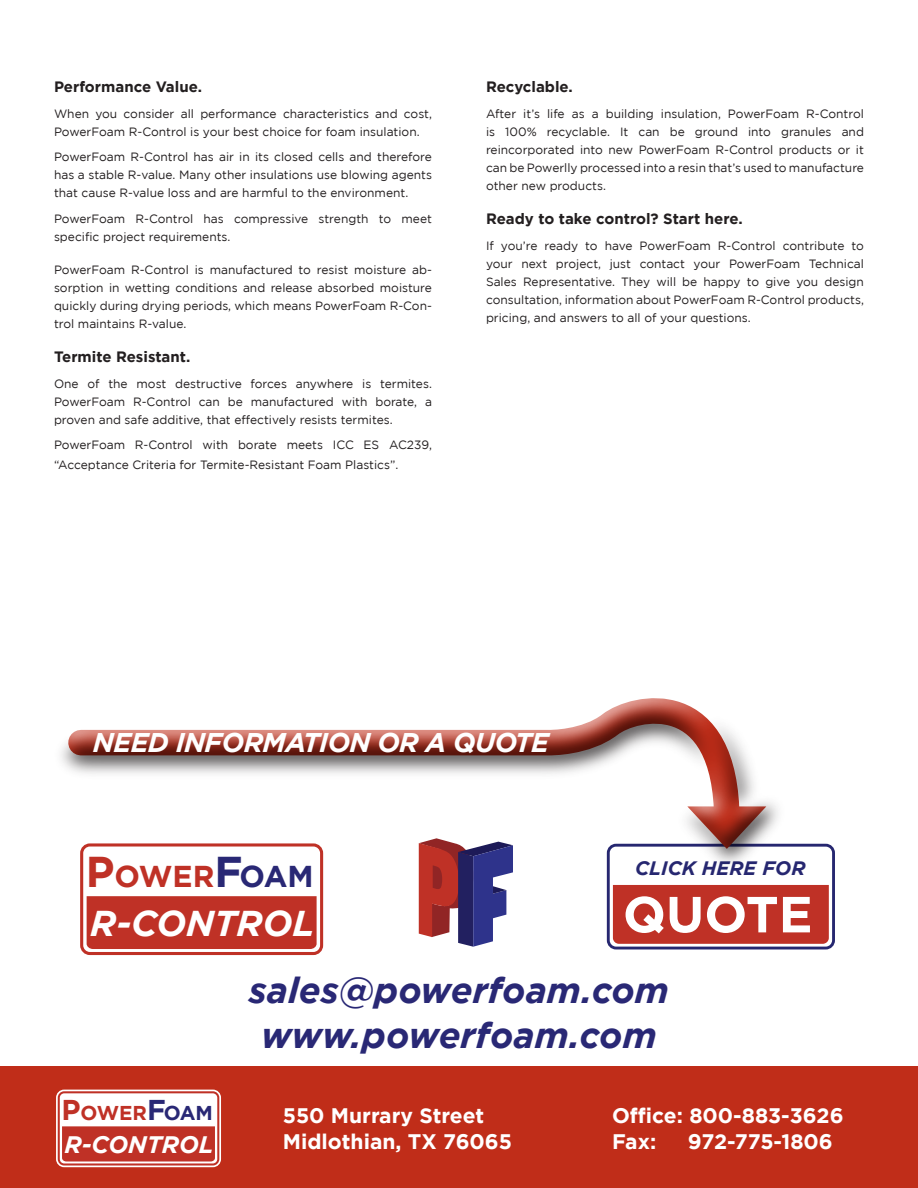
<style>
.page{position:relative;width:918px;height:1188px;background:#fff}
.page>*{position:absolute;margin:0;border:0;box-sizing:border-box;transform-origin:0 0}
.t1{font:700 50.7px "Gotham";color:#fff}
.Body_Subhead{font:italic 700 36px/45px "Gotham";color:#292875;text-align:center}
.t2{font:italic 700 35.85px "Gotham";color:#fff}
.t3{font:700 30.15px "Gotham";color:#bf3126}
.Body_Text_Justified{font:italic 700 27px "Gotham";letter-spacing:-.025em;color:#fff}
.t4{font:italic 700 23.85px "Gotham";color:#fff}
.t5{font:700 21px/25.2px "Gotham";color:#fff}
.t6{font:700 19.95px "Gotham";color:#bf3126}
.t7{font:italic 700 19.35px "Gotham";color:#262770}
.Body_Text_Heading{font:700 15px "Gotham";color:#231f20}
.Body_Text_Justified-2{font:12px/18px "Gotham";color:#231f20;text-align:justify}
.Body_Text_Heading-2{font:12px/18px "Gotham";color:#231f20;text-align:justify}
.s1{font-size:43.05px}
.s2{font-size:43.05px;color:#292875}
.s3{color:#292875}
.s4{font-size:28.65px}
.s5{font-size:28.65px;color:#292875}
</style>
<div class="page">
<svg style="left:80px;top:872px;width:244px;height:84px"></svg>
<svg style="left:419px;top:872px;width:94px;height:75px"></svg>
<svg style="left:606px;top:843px;width:229px;height:107px"></svg>
<div style="left:52px;top:698px;width:735px;height:174px;background:#231f20;opacity:.75"></div>
<div style="left:0;top:1066px;width:918px;height:122px;background:#c02d19"></div>
<div style="left:56px;top:1090px;width:165px;height:77px;border:5px solid #fff;border-radius:5px"></div>
<div style="left:59px;top:1092px;width:159px;height:72px;background:#fff;border-radius:5px"></div>
<div style="left:58px;top:1091px;width:161px;height:75px;border:2px solid #bf3126;border-radius:5px"></div>
<div style="left:62px;top:1126px;width:153px;height:36px;background:#bf3126"></div>
<p class="Body_Text_Heading" style="left:54px;top:78px;width:150px">Performance Value.</p>
<p class="Body_Text_Justified-2" style="left:54px;top:104px;width:379px">When you consider all performance characteristics and cost,<br>PowerFoam R-Control is your best choice for foam insulation.</p>
<p class="Body_Text_Justified-2" style="left:54px;top:148px;width:380px">PowerFoam R-Control has air in its closed cells and therefore has a stable R-value. Many other insulations use blowing agents that cause R-value loss and are harmful to the environment.</p>
<p class="Body_Text_Justified-2" style="left:54px;top:209px;width:379px">PowerFoam R-Control has compressive strength to meet specific project requirements.</p>
<p class="Body_Text_Heading-2" style="left:54px;top:260px;width:380px">PowerFoam R-Control is manufactured to resist moisture ab&shy;sorption in wetting conditions and release absorbed moisture quickly during drying periods, which means PowerFoam R-Con&shy;trol maintains R-value.</p>
<p class="Body_Text_Heading" style="left:54px;top:348px;width:138px">Termite Resistant.</p>
<p class="Body_Text_Justified-2" style="left:54px;top:375px;width:379px">One of the most destructive forces anywhere is termites.<br>PowerFoam R-Control can be manufactured with borate, a proven and safe additive, that effectively resists termites.</p>
<p class="Body_Text_Justified-2" style="left:54px;top:435px;width:380px;line-height:19.5px">PowerFoam R-Control with borate meets ICC ES AC239, “Acceptance Criteria for Termite-Resistant Foam Plastics”.</p>
<p class="Body_Text_Heading" style="left:486px;top:78px;width:88px">Recyclable.</p>
<p class="Body_Text_Justified-2" style="left:486px;top:104px;width:380px">After it’s life as a building insulation, PowerFoam R-Control is 100% recyclable. It can be ground into granules and reincorporated into new PowerFoam R-Control products or it can be Powerlly processed into a resin that’s used to manufacture other new products.</p>
<p class="Body_Text_Heading" style="left:486px;top:210px;width:258px">Ready to take control? Start here.</p>
<p class="Body_Text_Justified-2" style="left:486px;top:236px;width:380px">If you’re ready to have PowerFoam R-Control contribute to your next project, just contact your PowerFoam Technical Sales Representative. They will be happy to give you design consultation, information about PowerFoam R-Control products, pricing, and answers to all of your questions.</p>
<p class="Body_Text_Justified" style="left:93px;top:727px;width:458px">NEED INFORMATION OR A QUOTE</p>
<p class="t3" style="left:86px;top:859px;width:229px"><span class="s1">P</span>OWER<span class="s2">F</span><span class="s3">OAM</span></p>
<p class="t2" style="left:90px;top:902px;width:226px">R-CONTROL</p>
<p class="t7" style="left:635px;top:857px;width:172px">CLICK HERE FOR</p>
<p class="t1" style="left:623px;top:885px;width:191px">QUOTE</p>
<p class="t6" style="left:62px;top:1102px;width:153px"><span class="s4">P</span>OWER<span class="s5">F</span><span class="s3">OAM</span></p>
<p class="t4" style="left:65px;top:1130px;width:151px">R-CONTROL</p>
<p class="Body_Subhead" style="left:249px;top:968px;width:422px">sales@powerfoam.com www.powerfoam.com</p>
<p class="t5" style="left:283px;top:1103px;width:231px">550 Murrary Street<br>Midlothian, TX 76065</p>
<p class="t5" style="left:612px;top:1103px;width:233px">Office: 800-883-3626<br>Fax:</p>
<p class="t5" style="left:688px;top:1128px;width:147px">972-775-1806</p>
</div>
